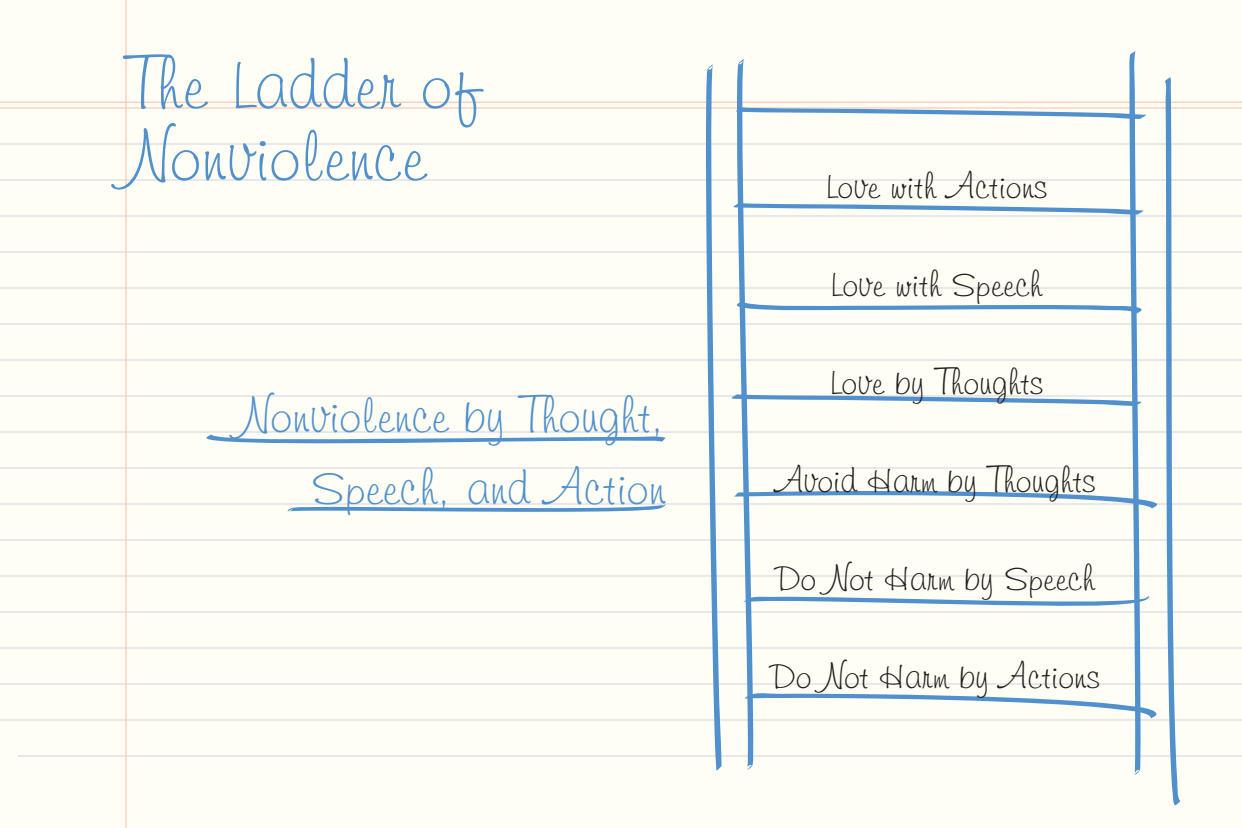
<style>
.page{position:relative;width:1242px;height:828px;background:#fffef4}
.page>*{position:absolute;margin:0;border:0;box-sizing:border-box;transform-origin:0 0}
.t1{font:72px/72px "Freehand 591 BT Regular A";color:#5090cc}
.t2{font:50px/72px "Freehand 591 BT Regular A";color:#5090cc;text-align:right}
.t3{font:36px "Freehand 591 BT Regular A";color:#231f20}
</style>
<div class="page">
<hr style="left:0;top:144px;width:1242px;height:1px;background:#d3d1e8">
<hr style="left:0;top:180px;width:1242px;height:1px;background:#d3d1e8">
<hr style="left:0;top:216px;width:1242px;height:1px;background:#d3d1e8">
<hr style="left:0;top:252px;width:1242px;height:1px;background:#d3d1e8">
<hr style="left:0;top:288px;width:1242px;height:1px;background:#d3d1e8">
<hr style="left:0;top:324px;width:1242px;height:1px;background:#d3d1e8">
<hr style="left:0;top:360px;width:1242px;height:1px;background:#d3d1e8">
<hr style="left:0;top:396px;width:1242px;height:1px;background:#d3d1e8">
<hr style="left:0;top:432px;width:1242px;height:1px;background:#d3d1e8">
<hr style="left:0;top:468px;width:1242px;height:1px;background:#d3d1e8">
<hr style="left:0;top:504px;width:1242px;height:1px;background:#d3d1e8">
<hr style="left:0;top:540px;width:1242px;height:1px;background:#d3d1e8">
<hr style="left:0;top:576px;width:1242px;height:1px;background:#d3d1e8">
<hr style="left:0;top:612px;width:1242px;height:1px;background:#d3d1e8">
<hr style="left:0;top:648px;width:1242px;height:1px;background:#d3d1e8">
<hr style="left:0;top:684px;width:1242px;height:1px;background:#d3d1e8">
<hr style="left:0;top:720px;width:1242px;height:1px;background:#d3d1e8">
<hr style="left:18px;top:756px;width:1224px;height:1px;background:#d3d1e8">
<hr style="left:0;top:102px;width:1242px;height:1px;background:#fabda6">
<hr style="left:126px;top:0;width:1px;height:828px;background:#fabda6">
<hr style="left:0;top:108px;width:1242px;height:1px;background:#fabda6">
<svg style="left:706px;top:51px;width:474px;height:755px"></svg>
<svg style="left:206px;top:434px;width:460px;height:10px"></svg>
<svg style="left:286px;top:504px;width:381px;height:8px"></svg>
<h1 class="t1" style="left:126px;top:53px;width:360px">The Ladder of<br>Nonviolence</h1>
<h2 class="t2" style="left:240px;top:383px;width:428px">Nonviolence by Thought,<br>Speech, and Action</h2>
<p class="t3" style="left:824px;top:171px;width:225px">Love with Actions</p>
<p class="t3" style="left:829px;top:269px;width:215px">Love with Speech</p>
<p class="t3" style="left:829px;top:367px;width:216px">Love by Thoughts</p>
<p class="t3" style="left:776px;top:465px;width:321px">Avoid Harm by Thoughts</p>
<p class="t3" style="left:777px;top:563px;width:320px">Do Not Harm by Speech</p>
<p class="t3" style="left:772px;top:661px;width:330px">Do Not Harm by Actions</p>
</div>
